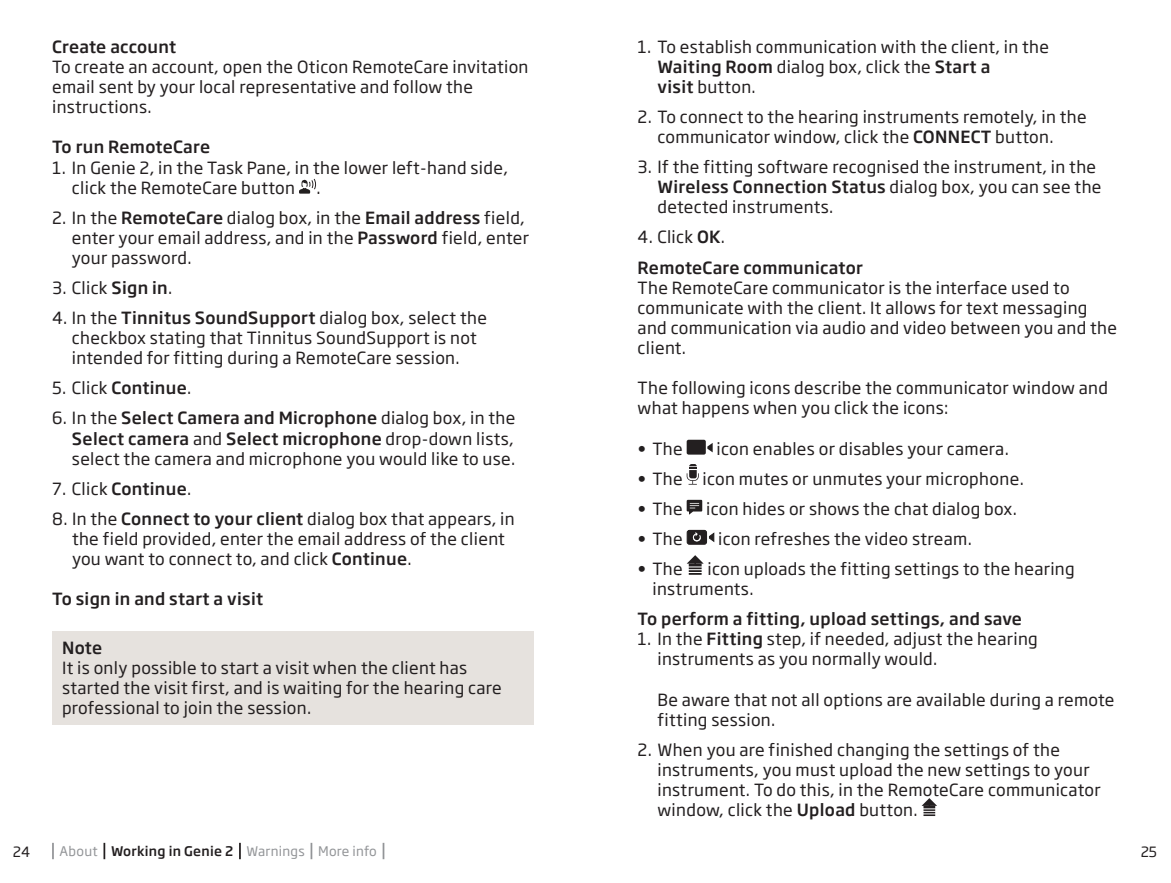
<style>
.page{position:relative;width:1171px;height:883px;background:#fff}
.page>*{position:absolute;margin:0;border:0;box-sizing:border-box;transform-origin:0 0}
.t1{font:16.62px/20.1px "Soho Gothic Pro";letter-spacing:.02em;color:#231f20}
.t2{font:500 16.62px/30.1px "Soho Gothic Pro";letter-spacing:.02em;color:#231f20}
.t3{font:14px "Soho Gothic Pro";color:#231f20}
.t4{font:500 13.12px "Soho Gothic Pro";letter-spacing:.02em;color:#231f20}
.t5{font:13.12px "Soho Gothic Pro";letter-spacing:.01em;color:#939598}
.s1{font-weight:500}
.s2{font-weight:400}
.s3{font-weight:400;color:#939598}
</style>
<div class="page">
<svg style="left:52px;top:843px;width:2px;height:16px"></svg>
<svg style="left:103px;top:843px;width:2px;height:16px"></svg>
<svg style="left:239px;top:843px;width:2px;height:16px"></svg>
<svg style="left:311px;top:843px;width:1px;height:16px"></svg>
<svg style="left:383px;top:843px;width:1px;height:16px"></svg>
<svg style="left:299px;top:179px;width:17px;height:15px"></svg>
<div style="left:52px;top:631px;width:481px;height:93px;background:#e6e2de"></div>
<svg style="left:687px;top:440px;width:26px;height:15px"></svg>
<svg style="left:687px;top:464px;width:12px;height:21px"></svg>
<svg style="left:687px;top:500px;width:15px;height:15px"></svg>
<div style="left:687px;top:530px;width:19px;height:14px;background:#231f20;border-radius:2px"></div>
<div style="left:687px;top:530px;width:20px;height:15px;border:1px solid #231f20;border-radius:2px"></div>
<svg style="left:709px;top:532px;width:5px;height:10px"></svg>
<svg style="left:692px;top:532px;width:9px;height:10px"></svg>
<div style="left:689px;top:564px;width:12px;height:11px;background:#231f20"></div>
<svg style="left:687px;top:555px;width:17px;height:18px"></svg>
<div style="left:923px;top:806px;width:12px;height:10px;background:#807d7e"></div>
<svg style="left:921px;top:798px;width:16px;height:16px"></svg>
<p class="t2" style="left:52px;top:31px;width:126px">Create account</p>
<p class="t1" style="left:52px;top:56px;width:478px">To create an account, open the Oticon RemoteCare invitation email sent by your local representative and follow the instructions.</p>
<p class="t2" style="left:52px;top:131px;width:160px">To run RemoteCare</p>
<p class="t1" style="left:72px;top:156px;width:437px;text-indent:-20px">1. In Genie 2, in the Task Pane, in the lower left-hand side, click the RemoteCare button</p>
<p class="t1" style="left:316px;top:177px;width:6px">.</p>
<p class="t1" style="left:72px;top:207px;width:459px;text-indent:-20px">2. In the <span class="s1">RemoteCare</span> dialog box, in the <span class="s1">Email address</span> field, enter your email address, and in the <span class="s1">Password</span> field, enter your password.</p>
<p class="t1" style="left:52px;top:277px;width:122px">3. Click <span class="s1">Sign in</span>.</p>
<p class="t1" style="left:52px;top:307px;width:436px;text-align:center">4. In the <span class="s1">Tinnitus SoundSupport</span> dialog box, select the checkbox stating that Tinnitus SoundSupport is not intended for fitting during a RemoteCare session.</p>
<p class="t1" style="left:52px;top:377px;width:141px">5. Click <span class="s1">Continue</span>.</p>
<p class="t1" style="left:72px;top:407px;width:445px;text-align:justify;text-indent:-20px">6. In the <span class="s1">Select Camera and Microphone</span> dialog box, in the <span class="s1">Select camera</span> and <span class="s1">Select microphone</span> drop-down lists, select the camera and microphone you would like to use.</p>
<p class="t1" style="left:52px;top:478px;width:141px">7. Click <span class="s1">Continue</span>.</p>
<p class="t1" style="left:72px;top:508px;width:444px;text-indent:-20px">8. In the <span class="s1">Connect to your client</span> dialog box that appears, in the field provided, enter the email address of the client you want to connect to, and click <span class="s1">Continue</span>.</p>
<p class="t2" style="left:52px;top:583px;width:213px">To sign in and start a visit</p>
<p class="t2" style="left:62px;top:632px;width:42px">Note</p>
<p class="t1" style="left:62px;top:657px;width:441px">It is only possible to start a visit when the client has started the visit first, and is waiting for the hearing care professional to join the session.</p>
<p class="t1" style="left:657px;top:36px;width:393px;text-indent:-20px">1. To establish communication with the client, in the<br><span class="s1">Waiting Room</span> dialog box, click the <span class="s1">Start a<br>visit</span> button.</p>
<p class="t1" style="left:657px;top:106px;width:431px;text-indent:-20px">2. To connect to the hearing instruments remotely, in the communicator window, click the <span class="s1">CONNECT</span> button.</p>
<p class="t1" style="left:657px;top:156px;width:445px;text-indent:-20px">3. If the fitting software recognised the instrument, in the<br><span class="s1">Wireless Connection Status</span> dialog box, you can see the detected instruments.</p>
<p class="t2" style="left:637px;top:221px;width:227px"><span class="s2">4. Click</span> OK<span class="s2">.<br></span>RemoteCare communicator</p>
<p class="t1" style="left:637px;top:277px;width:481px">The RemoteCare communicator is the interface used to communicate with the client. It allows for text messaging and communication via audio and video between you and the client.</p>
<p class="t1" style="left:637px;top:377px;width:472px">The following icons describe the communicator window and what happens when you click the icons:</p>
<p class="t1" style="left:637px;top:438px;width:47px">• The</p>
<p class="t1" style="left:716px;top:438px;width:294px">icon enables or disables your camera.</p>
<p class="t1" style="left:637px;top:468px;width:388px">• The icon mutes or unmutes your microphone.</p>
<p class="t1" style="left:637px;top:498px;width:47px">• The</p>
<p class="t1" style="left:706px;top:498px;width:312px">icon hides or shows the chat dialog box.</p>
<p class="t1" style="left:637px;top:528px;width:47px">• The</p>
<p class="t1" style="left:718px;top:528px;width:255px">icon refreshes the video stream.</p>
<p class="t1" style="left:637px;top:558px;width:47px">• The</p>
<p class="t1" style="left:652px;top:558px;width:424px;text-indent:55px">icon uploads the fitting settings to the hearing instruments.</p>
<p class="t2" style="left:637px;top:603px;width:386px">To perform a fitting, upload settings, and save</p>
<p class="t1" style="left:657px;top:628px;width:382px;text-indent:-20px">1. In the <span class="s1">Fitting</span> step, if needed, adjust the hearing instruments as you normally would.</p>
<p class="t1" style="left:657px;top:688px;width:459px">Be aware that not all options are available during a remote fitting session.</p>
<p class="t1" style="left:657px;top:739px;width:445px;text-indent:-20px">2. When you are finished changing the settings of the instruments, you must upload the new settings to your instrument. To do this, in the RemoteCare communicator window, click the <span class="s1">Upload</span> button.</p>
<p class="t3" style="left:13px;top:841px;width:19px">24</p>
<p class="t5" style="left:318px;top:841px;width:60px">More info</p>
<p class="t3" style="left:1140px;top:841px;width:18px">25</p>
<p class="t4" style="left:60px;top:841px;width:247px"><span class="s3">About</span> Working in Genie 2 <span class="s3">Warnings</span></p>
</div>
